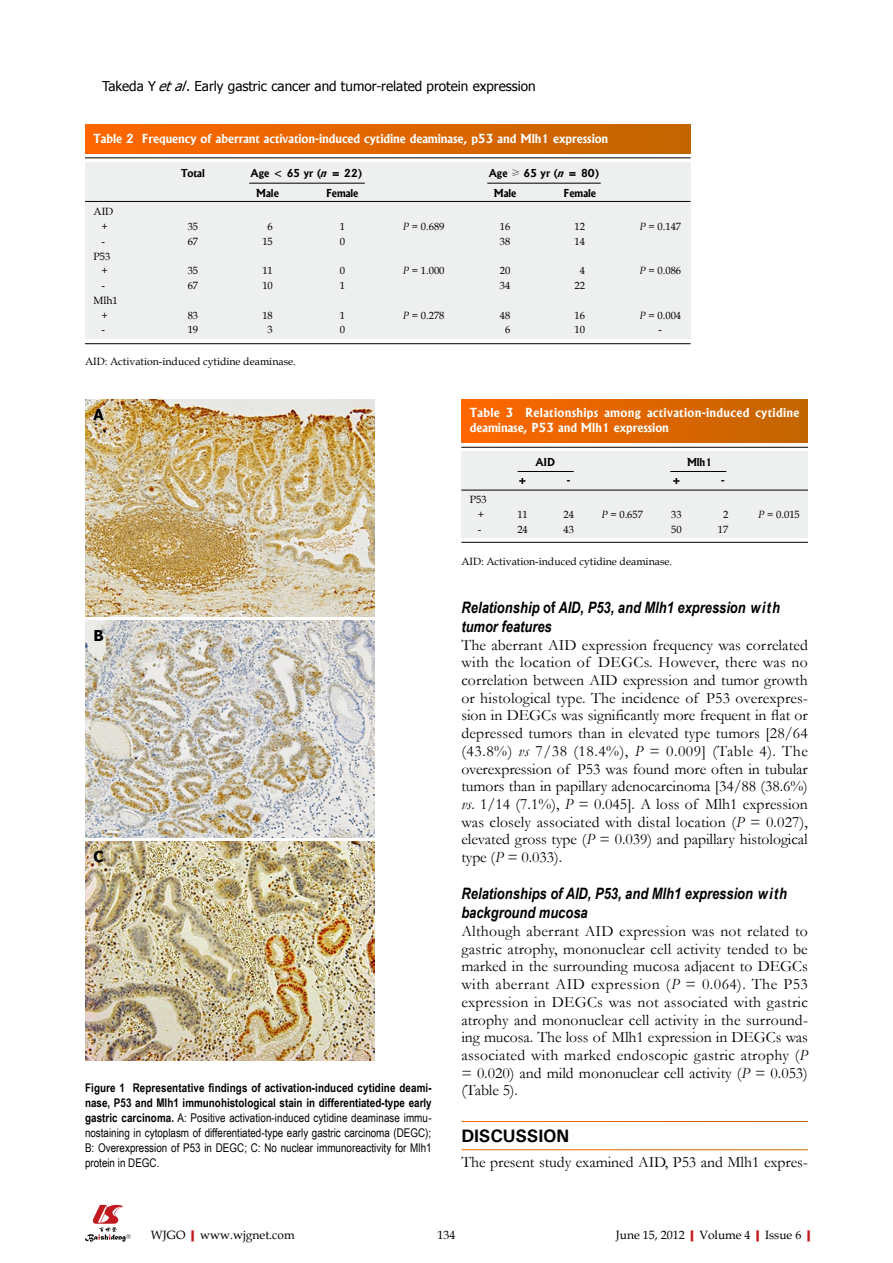
<style>
.page{position:relative;width:893px;height:1263px;background:#fff}
.page>*{position:absolute;margin:0;border:0;box-sizing:border-box;transform-origin:0 0}
.t1{font:700 18px "Univers";letter-spacing:-.01em;color:#000}
.t2{font:15.75px/17.7px "Garamond";letter-spacing:-.005em;color:#000;text-align:justify}
.t3{font:italic 700 15.75px/18.8px "Arial Narrow";color:#000}
.t4{font:700 15px "Tahoma";color:#000}
.t5{font:13.5px "Tahoma";color:#000}
.t6{font:12px/15px "Arial Narrow";letter-spacing:.005em;color:#000;text-align:justify}
.t7{font:700 12px "Albertus";color:#fff}
.t8{font:700 12px/15px "Albertus";letter-spacing:.03em;color:#fff}
.t9{font:12px "Book Antiqua";color:#000}
.t10{font:10.5px/14.7px "Book Antiqua";color:#000;text-align:center}
.t11{font:700 10.5px "Albertus";color:#000}
.s1{font-style:italic}
.s2{font-family:"Sim Sun";font-weight:400;font-size:9px}
.s3{font-weight:700}
.s4{font-style:normal}
.s5{font-weight:700;color:#c01920}
</style>
<div class="page">
<svg style="left:85px;top:1205px;width:46px;height:37px"></svg>
<div style="left:461px;top:399px;width:347px;height:44px;background:linear-gradient(to right,#f60,#c26500)"></div>
<div style="left:461px;top:452px;width:347px;height:86px;background:#eeefef"></div>
<hr style="left:461px;top:447px;width:347px;height:1px;background:#000">
<hr style="left:461px;top:490px;width:347px;height:1px;background:#000">
<hr style="left:461px;top:542px;width:347px;height:1px;background:#000">
<hr style="left:518px;top:471px;width:56px;height:1px;background:#000">
<hr style="left:670px;top:471px;width:56px;height:1px;background:#000">
<div style="left:85px;top:124px;width:606px;height:29px;background:linear-gradient(to right,#f60,#c26500)"></div>
<div style="left:85px;top:162px;width:606px;height:177px;background:#eeefef"></div>
<hr style="left:85px;top:157px;width:606px;height:1px;background:#000">
<hr style="left:85px;top:201px;width:606px;height:1px;background:#000">
<hr style="left:85px;top:343px;width:606px;height:1px;background:#000">
<hr style="left:249px;top:183px;width:116px;height:1px;background:#000">
<hr style="left:487px;top:183px;width:114px;height:1px;background:#000">
<img style="left:85px;top:399px;width:290px;height:217px">
<img style="left:85px;top:620px;width:290px;height:217px">
<img style="left:85px;top:841px;width:289px;height:219px">
<p class="t5" style="left:102px;top:77px;width:435px">Takeda Y <span class="s1">etal</span>. Early gastric cancer and tumor-related protein expression</p>
<p class="t7" style="left:94px;top:132px;width:516px">Table 2 Frequency of aberrant activation-induced cytidine deaminase, p53 and Mlh1 expression</p>
<p class="t11" style="left:181px;top:166px;width:25px">Total</p>
<p class="t11" style="left:251px;top:166px;width:113px">Age &lt; 65 yr (<span class="s1">n</span> = 22)</p>
<p class="t11" style="left:489px;top:166px;width:112px">Age <span class="s2">≥</span> 65 yr (<span class="s1">n</span> = 80)</p>
<p class="t11" style="left:256px;top:186px;width:24px">Male</p>
<p class="t11" style="left:326px;top:186px;width:34px">Female</p>
<p class="t11" style="left:494px;top:186px;width:24px">Male</p>
<p class="t11" style="left:564px;top:186px;width:34px">Female</p>
<p class="t10" style="left:94px;top:204px;width:21px">AID +</p>
<p class="t10" style="left:188px;top:219px;width:12px">35</p>
<p class="t10" style="left:268px;top:219px;width:7px">6</p>
<p class="t10" style="left:340px;top:219px;width:7px">1</p>
<p class="t10" style="left:403px;top:219px;width:43px"><span class="s1">P</span> = 0.689</p>
<p class="t10" style="left:500px;top:219px;width:12px">16</p>
<p class="t10" style="left:575px;top:219px;width:12px">12</p>
<p class="t10" style="left:640px;top:219px;width:43px"><span class="s1">P</span> = 0.147</p>
<p class="t10" style="left:101px;top:234px;width:5px">-</p>
<p class="t10" style="left:188px;top:234px;width:12px">67</p>
<p class="t10" style="left:262px;top:234px;width:12px">15</p>
<p class="t10" style="left:340px;top:234px;width:7px">0</p>
<p class="t10" style="left:500px;top:234px;width:12px">38</p>
<p class="t10" style="left:575px;top:234px;width:12px">14</p>
<p class="t10" style="left:94px;top:248px;width:18px">P53 +</p>
<p class="t10" style="left:188px;top:263px;width:12px">35</p>
<p class="t10" style="left:262px;top:263px;width:12px">11</p>
<p class="t10" style="left:340px;top:263px;width:7px">0</p>
<p class="t10" style="left:403px;top:263px;width:43px"><span class="s1">P</span> = 1.000</p>
<p class="t10" style="left:500px;top:263px;width:12px">20</p>
<p class="t10" style="left:580px;top:263px;width:7px">4</p>
<p class="t10" style="left:640px;top:263px;width:43px"><span class="s1">P</span> = 0.086</p>
<p class="t10" style="left:101px;top:278px;width:5px">-</p>
<p class="t10" style="left:188px;top:278px;width:12px">67</p>
<p class="t10" style="left:262px;top:278px;width:12px">10</p>
<p class="t10" style="left:340px;top:278px;width:7px">1</p>
<p class="t10" style="left:500px;top:278px;width:12px">34</p>
<p class="t10" style="left:575px;top:278px;width:12px">22</p>
<p class="t10" style="left:94px;top:293px;width:26px">Mlh1 +</p>
<p class="t10" style="left:188px;top:307px;width:12px">83</p>
<p class="t10" style="left:262px;top:307px;width:12px">18</p>
<p class="t10" style="left:340px;top:307px;width:7px">1</p>
<p class="t10" style="left:403px;top:307px;width:43px"><span class="s1">P</span> = 0.278</p>
<p class="t10" style="left:500px;top:307px;width:12px">48</p>
<p class="t10" style="left:575px;top:307px;width:12px">16</p>
<p class="t10" style="left:640px;top:307px;width:43px"><span class="s1">P</span> = 0.004</p>
<p class="t10" style="left:101px;top:322px;width:5px">-</p>
<p class="t10" style="left:188px;top:322px;width:12px">19</p>
<p class="t10" style="left:268px;top:322px;width:7px">3</p>
<p class="t10" style="left:340px;top:322px;width:7px">0</p>
<p class="t10" style="left:505px;top:322px;width:7px">6</p>
<p class="t10" style="left:575px;top:322px;width:12px">10</p>
<p class="t10" style="left:659px;top:322px;width:5px">-</p>
<p class="t10" style="left:85px;top:354px;width:212px">AID: Activation-induced cytidine deaminase.</p>
<p class="t4" style="left:94px;top:404px;width:12px">A</p>
<p class="t4" style="left:94px;top:625px;width:12px">B</p>
<p class="t4" style="left:94px;top:846px;width:12px">C</p>
<p class="t6" style="left:85px;top:1080px;width:348px"><span class="s3">Figure 1 Representative findings of activation-induced cytidine deami&shy;nase, P53 and Mlh1 immunohistological stain in differentiated-type early gastric carcinoma.</span> A: Positive activation-induced cytidine deaminase immu&shy;nostaining in cytoplasm of differentiated-type early gastric carcinoma (DEGC); B: Overexpression of P53 in DEGC; C: No nuclear immunoreactivity for Mlh1 protein in DEGC.</p>
<p class="t8" style="left:470px;top:405px;width:331px">Table 3 Relationships among activation-induced cytidine deaminase, P53 and Mlh1 expression</p>
<p class="t11" style="left:536px;top:455px;width:21px">AID</p>
<p class="t11" style="left:687px;top:455px;width:27px">Mlh1</p>
<p class="t11" style="left:518px;top:474px;width:12px">+</p>
<p class="t11" style="left:567px;top:474px;width:5px">-</p>
<p class="t11" style="left:671px;top:474px;width:12px">+</p>
<p class="t11" style="left:721px;top:474px;width:5px">-</p>
<p class="t10" style="left:470px;top:492px;width:18px">P53 +</p>
<p class="t10" style="left:517px;top:507px;width:12px">11</p>
<p class="t10" style="left:563px;top:507px;width:12px">24</p>
<p class="t10" style="left:601px;top:507px;width:43px"><span class="s1">P</span> = 0.657</p>
<p class="t10" style="left:671px;top:507px;width:12px">33</p>
<p class="t10" style="left:723px;top:507px;width:7px">2</p>
<p class="t10" style="left:758px;top:507px;width:43px"><span class="s1">P</span> = 0.015</p>
<p class="t10" style="left:478px;top:521px;width:5px">-</p>
<p class="t10" style="left:517px;top:521px;width:12px">24</p>
<p class="t10" style="left:563px;top:521px;width:12px">43</p>
<p class="t10" style="left:671px;top:521px;width:12px">50</p>
<p class="t10" style="left:718px;top:521px;width:12px">17</p>
<p class="t10" style="left:461px;top:554px;width:212px">AID: Activation-induced cytidine deaminase.</p>
<p class="t3" style="left:461px;top:597px;width:320px">Relationship <span class="s4">of</span> AID, P53, and Mlh1 expression with tumor features</p>
<p class="t2" style="left:461px;top:635px;width:348px">The aberrant AID expression frequency was correlated with the location of DEGCs. However, there was no correlation between AID expression and tumor growth or histological type. The incidence of P53 overexpres&shy;sion in DEGCs was significantly more frequent in flat or depressed tumors than in elevated type tumors [28/64 (43.8%) <span class="s1">vs</span> 7/38 (18.4%), <span class="s1">P</span> = 0.009] (Table 4). The overexpression of P53 was found more often in tubular tumors than in papillary adenocarcinoma [34/88 (38.6%) <span class="s1">vs</span>. 1/14 (7.1%), <span class="s1">P</span> = 0.045]. A loss of Mlh1 expression was closely associated with distal location (<span class="s1">P</span> = 0.027), elevated gross type (<span class="s1">P</span> = 0.039) and papillary histological type (<span class="s1">P</span> = 0.033).</p>
<p class="t3" style="left:461px;top:883px;width:327px">Relationships of AID, P53, and Mlh1 expression with background mucosa</p>
<p class="t2" style="left:461px;top:922px;width:348px">Although aberrant AID expression was not related to gastric atrophy, mononuclear cell activity tended to be marked in the surrounding mucosa adjacent to DEGCs with aberrant AID expression (<span class="s1">P</span> = 0.064). The P53 expression in DEGCs was not associated with gastric atrophy and mononuclear cell activity in the surround&shy;ing mucosa. The loss of Mlh1 expression in DEGCs was associated with marked endoscopic gastric atrophy (<span class="s1">P </span>= 0.020) and mild mononuclear cell activity (<span class="s1">P</span> = 0.053) (Table 5).</p>
<p class="t1" style="left:461px;top:1125px;width:110px">DISCUSSION</p>
<p class="t2" style="left:461px;top:1153px;width:348px">The present study examined AID, P53 and Mlh1 expres-</p>
<p class="t9" style="left:151px;top:1226px;width:145px">WJGO<span class="s5">|</span>www.wjgnet.com</p>
<p class="t9" style="left:437px;top:1226px;width:19px">134</p>
<p class="t9" style="left:616px;top:1226px;width:202px">June 15, 2012<span class="s5">|</span>Volume 4<span class="s5">|</span>Issue 6<span class="s5">|</span></p>
</div>
